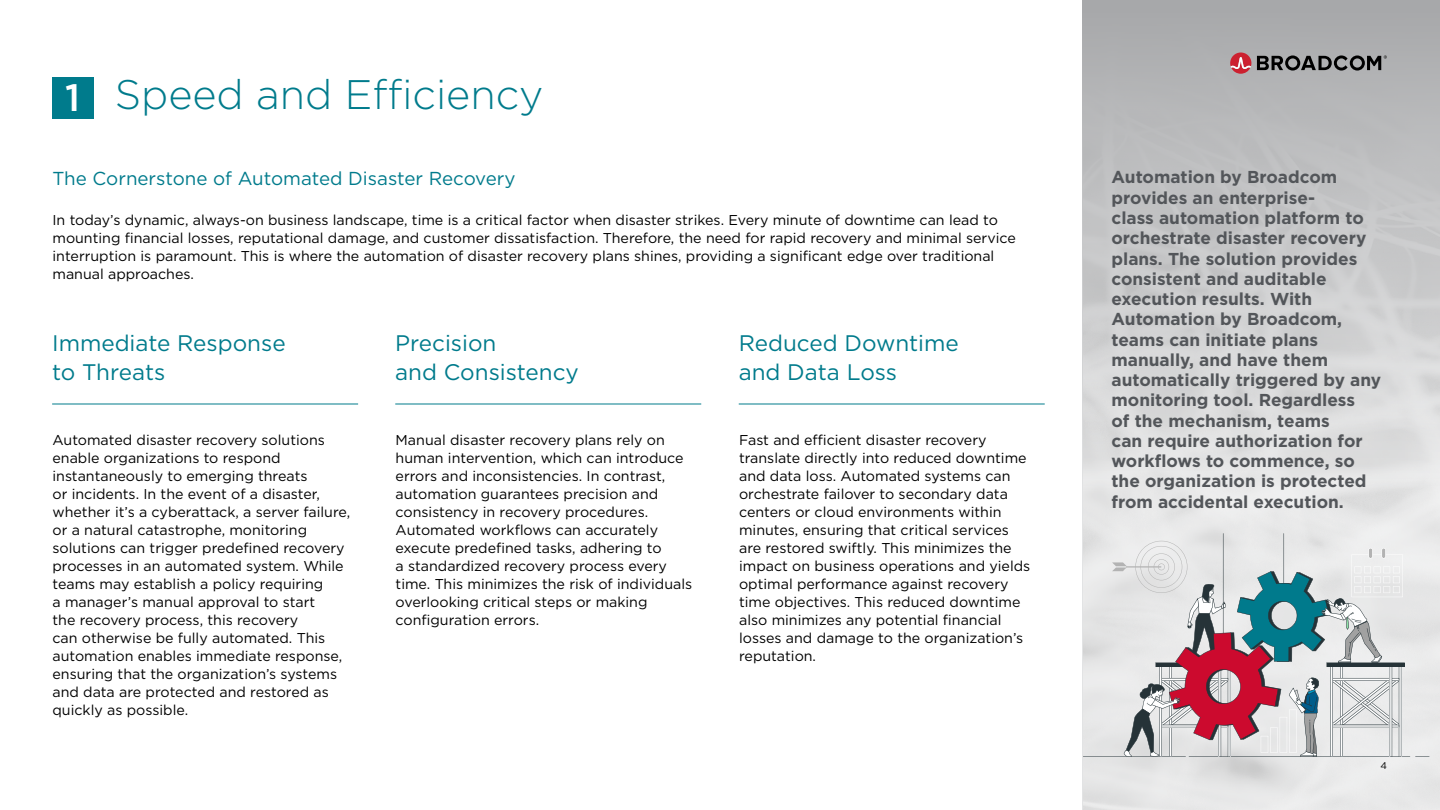
<style>
.page{position:relative;width:1440px;height:810px;background:#fff}
.page>*{position:absolute;margin:0;border:0;box-sizing:border-box;transform-origin:0 0}
.t1{font:300 41.25px "Gotham";color:#007b8c}
.t2{font:22.5px/28.5px "Gotham";color:#007b8c}
.t3{font:18.75px "Gotham";color:#007b8c}
.t4{font:700 17.25px/20.2px "Gotham";color:#53565a}
.t5{font:14.25px/18px "Gotham";color:#000}
.t6{font:9.75px "Gotham";color:#000}
.s1{font-weight:500;font-size:38.1px;color:#fff}
</style>
<div class="page">
<div style="left:1082px;top:0;width:358px;height:490px;background:linear-gradient(to bottom,#a8a9ab,#e6e6e7)"></div>
<svg style="left:1415px;top:756px;width:14px;height:1px"></svg>
<hr style="left:1189px;top:756px;width:221px;height:1px;background:#263338">
<hr style="left:1083px;top:756px;width:103px;height:1px;background:#263338">
<hr style="left:1223px;top:533px;width:1px;height:104px;background:#263338">
<hr style="left:1284px;top:533px;width:1px;height:62px;background:#263338">
<svg style="left:1112px;top:541px;width:293px;height:216px;background:#c5bdc3"></svg>
<div style="left:52px;top:77px;width:42px;height:41px;background:#007b8c"></div>
<hr style="left:52px;top:404px;width:306px;height:1px;background:#007b8c">
<hr style="left:739px;top:404px;width:306px;height:1px;background:#007b8c">
<hr style="left:395px;top:404px;width:306px;height:1px;background:#007b8c">
<svg style="left:1257px;top:55px;width:130px;height:16px;background:#636465"></svg>
<svg style="left:1230px;top:52px;width:21px;height:22px"></svg>
<h1 class="t1" style="left:65px;top:69px;width:479px"><span class="s1">1</span> Speed and Efficiency</h1>
<h3 class="t3" style="left:52px;top:166px;width:464px">The Cornerstone of Automated Disaster Recovery</h3>
<p class="t5" style="left:52px;top:210px;width:965px">In today’s dynamic, always-on business landscape, time is a critical factor when disaster strikes. Every minute of downtime can lead to mounting financial losses, reputational damage, and customer dissatisfaction. Therefore, the need for rapid recovery and minimal service interruption is paramount. This is where the automation of disaster recovery plans shines, providing a significant edge over traditional manual approaches.</p>
<h2 class="t2" style="left:52px;top:328px;width:235px">Immediate Response to Threats</h2>
<h2 class="t2" style="left:739px;top:328px;width:222px">Reduced Downtime and Data Loss</h2>
<h2 class="t2" style="left:395px;top:328px;width:185px">Precision<br>and Consistency</h2>
<p class="t5" style="left:52px;top:431px;width:299px">Automated disaster recovery solutions enable organizations to respond instantaneously to emerging threats<br>or incidents. In the event of a disaster, whether it’s a cyberattack, a server failure, or a natural catastrophe, monitoring solutions can trigger predefined recovery processes in an automated system. While teams may establish a policy requiring<br>a manager’s manual approval to start<br>the recovery process, this recovery<br>can otherwise be fully automated. This automation enables immediate response, ensuring that the organization’s systems and data are protected and restored as quickly as possible.</p>
<p class="t5" style="left:739px;top:431px;width:293px">Fast and efficient disaster recovery translate directly into reduced downtime and data loss. Automated systems can orchestrate failover to secondary data centers or cloud environments within minutes, ensuring that critical services are restored swiftly. This minimizes the impact on business operations and yields optimal performance against recovery time objectives. This reduced downtime also minimizes any potential financial losses and damage to the organization’s reputation.</p>
<p class="t5" style="left:396px;top:431px;width:298px">Manual disaster recovery plans rely on human intervention, which can introduce errors and inconsistencies. In contrast, automation guarantees precision and consistency in recovery procedures.<br>Automated workflows can accurately execute predefined tasks, adhering to<br>a standardized recovery process every time. This minimizes the risk of individuals overlooking critical steps or making configuration errors.</p>
<p class="t4" style="left:1112px;top:167px;width:271px">Automation by Broadcom provides an enterprise-<br>class automation platform to orchestrate disaster recovery plans. The solution provides consistent and auditable execution results. With<br>Automation by Broadcom, teams can initiate plans manually, and have them automatically triggered by any monitoring tool. Regardless<br>of the mechanism, teams<br>can require authorization for workflows to commence, so the organization is protected from accidental execution.</p>
<p class="t6" style="left:1380px;top:759px;width:8px">4</p>
</div>
